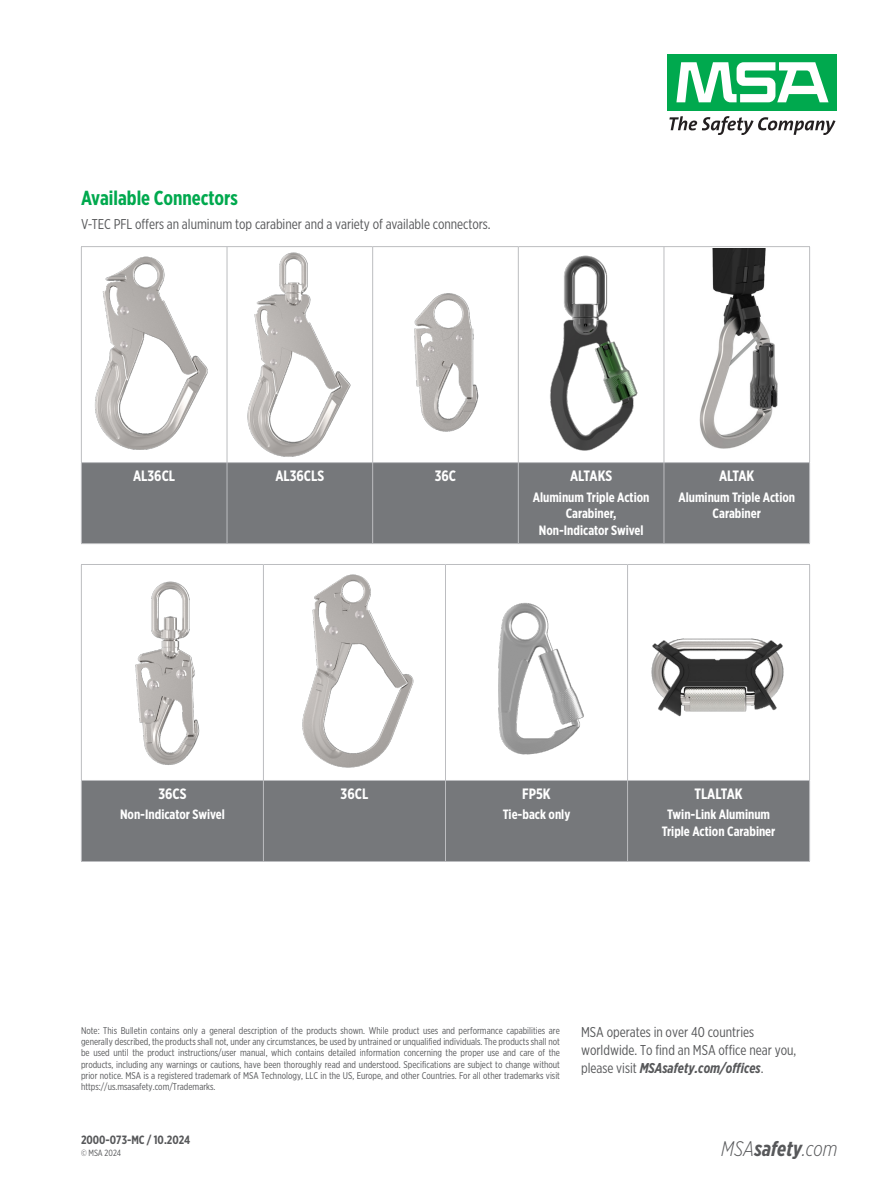
<style>
.page{position:relative;width:891px;height:1188px;background:#fff}
.page>*{position:absolute;margin:0;border:0;box-sizing:border-box;transform-origin:0 0}
.t1{font:italic 300 21px "Gotham X Narrow";color:#57585a}
.Headline_Green{font:700 20.25px "Gotham X Narrow";color:#00a94e}
.Table_Copy{font:700 15px "Gotham X Narrow";color:#fff}
.Body_Copy{font:14.25px/18px "Gotham X Narrow";color:#57585a}
.Table_Copy-2{font:700 13.5px "Gotham X Narrow";color:#fff}
.t2{font:700 12px "Gotham X Narrow";color:#57585a}
.t3{font:9.75px/11.2px "Gotham X Narrow";color:#57585a;text-align:justify}
.t4{font:9px "Gotham X Narrow";color:#57585a}
.s1{font-weight:700;font-style:italic}
.s2{font-weight:700}
</style>
<div class="page">
<div style="left:668px;top:54px;width:169px;height:57px;background:#00a94e"></div>
<svg style="left:676px;top:62px;width:153px;height:40px"></svg>
<svg style="left:669px;top:116px;width:167px;height:19px"></svg>
<svg style="left:226px;top:247px;width:540px;height:215px"></svg>
<div style="left:82px;top:463px;width:727px;height:80px;background:#76787b"></div>
<hr style="left:81px;top:246px;width:146px;height:1px;background:#bcbdc0">
<hr style="left:81px;top:247px;width:1px;height:215px;background:#bcbdc0">
<hr style="left:227px;top:246px;width:146px;height:1px;background:#bcbdc0">
<hr style="left:227px;top:247px;width:1px;height:215px;background:#bcbdc0">
<hr style="left:373px;top:246px;width:145px;height:1px;background:#bcbdc0">
<hr style="left:372px;top:247px;width:1px;height:215px;background:#bcbdc0">
<hr style="left:518px;top:246px;width:146px;height:1px;background:#bcbdc0">
<hr style="left:518px;top:247px;width:1px;height:215px;background:#bcbdc0">
<hr style="left:664px;top:246px;width:146px;height:1px;background:#bcbdc0">
<hr style="left:664px;top:247px;width:1px;height:215px;background:#bcbdc0">
<hr style="left:809px;top:247px;width:1px;height:215px;background:#bcbdc0">
<hr style="left:81px;top:462px;width:146px;height:1px;background:#bcbdc0">
<hr style="left:81px;top:463px;width:1px;height:80px;background:#bcbdc0">
<hr style="left:227px;top:462px;width:146px;height:1px;background:#bcbdc0">
<hr style="left:227px;top:463px;width:1px;height:80px;background:#bcbdc0">
<hr style="left:373px;top:462px;width:145px;height:1px;background:#bcbdc0">
<hr style="left:372px;top:463px;width:1px;height:80px;background:#bcbdc0">
<hr style="left:518px;top:462px;width:146px;height:1px;background:#bcbdc0">
<hr style="left:518px;top:463px;width:1px;height:80px;background:#bcbdc0">
<hr style="left:664px;top:462px;width:146px;height:1px;background:#bcbdc0">
<hr style="left:664px;top:463px;width:1px;height:80px;background:#bcbdc0">
<hr style="left:809px;top:463px;width:1px;height:80px;background:#bcbdc0">
<hr style="left:81px;top:543px;width:146px;height:1px;background:#bcbdc0">
<hr style="left:227px;top:543px;width:146px;height:1px;background:#bcbdc0">
<hr style="left:373px;top:543px;width:145px;height:1px;background:#bcbdc0">
<hr style="left:518px;top:543px;width:146px;height:1px;background:#bcbdc0">
<hr style="left:664px;top:543px;width:146px;height:1px;background:#bcbdc0">
<div style="left:82px;top:781px;width:727px;height:80px;background:#76787b"></div>
<hr style="left:81px;top:564px;width:182px;height:1px;background:#bcbdc0">
<hr style="left:81px;top:565px;width:1px;height:215px;background:#bcbdc0">
<hr style="left:263px;top:564px;width:183px;height:1px;background:#bcbdc0">
<hr style="left:263px;top:565px;width:1px;height:215px;background:#bcbdc0">
<hr style="left:446px;top:564px;width:182px;height:1px;background:#bcbdc0">
<hr style="left:445px;top:565px;width:1px;height:215px;background:#bcbdc0">
<hr style="left:628px;top:564px;width:182px;height:1px;background:#bcbdc0">
<hr style="left:627px;top:565px;width:1px;height:215px;background:#bcbdc0">
<hr style="left:809px;top:565px;width:1px;height:215px;background:#bcbdc0">
<hr style="left:81px;top:780px;width:182px;height:1px;background:#bcbdc0">
<hr style="left:81px;top:781px;width:1px;height:80px;background:#bcbdc0">
<hr style="left:263px;top:780px;width:183px;height:1px;background:#bcbdc0">
<hr style="left:263px;top:781px;width:1px;height:80px;background:#bcbdc0">
<hr style="left:446px;top:780px;width:182px;height:1px;background:#bcbdc0">
<hr style="left:445px;top:781px;width:1px;height:80px;background:#bcbdc0">
<hr style="left:628px;top:780px;width:182px;height:1px;background:#bcbdc0">
<hr style="left:627px;top:781px;width:1px;height:80px;background:#bcbdc0">
<hr style="left:809px;top:781px;width:1px;height:80px;background:#bcbdc0">
<hr style="left:81px;top:861px;width:182px;height:1px;background:#bcbdc0">
<hr style="left:263px;top:861px;width:183px;height:1px;background:#bcbdc0">
<hr style="left:446px;top:861px;width:182px;height:1px;background:#bcbdc0">
<hr style="left:628px;top:861px;width:182px;height:1px;background:#bcbdc0">
<img style="left:95px;top:256px;width:113px;height:194px">
<img style="left:498px;top:603px;width:86px;height:152px">
<img style="left:544px;top:252px;width:96px;height:206px">
<img style="left:404px;top:289px;width:83px;height:147px">
<img style="left:135px;top:581px;width:65px;height:184px">
<img style="left:302px;top:574px;width:112px;height:194px">
<img style="left:651px;top:638px;width:133px;height:79px">
<img style="left:690px;top:249px;width:88px;height:211px">
<img style="left:244px;top:250px;width:113px;height:209px">
<p class="Headline_Green" style="left:81px;top:186px;width:158px">Available Connectors</p>
<p class="Body_Copy" style="left:81px;top:215px;width:411px">V-TEC PFL offers an aluminum top carabiner and a variety of available connectors.</p>
<p class="Table_Copy" style="left:133px;top:467px;width:44px">AL36CL</p>
<p class="Table_Copy" style="left:275px;top:467px;width:50px">AL36CLS</p>
<p class="Table_Copy" style="left:435px;top:467px;width:23px">36C</p>
<p class="Table_Copy" style="left:570px;top:467px;width:44px">ALTAKS</p>
<p class="Table_Copy-2" style="left:533px;top:489px;width:118px">Aluminum Triple Action</p>
<p class="Table_Copy-2" style="left:566px;top:505px;width:52px">Carabiner,</p>
<p class="Table_Copy-2" style="left:539px;top:522px;width:106px">Non-Indicator Swivel</p>
<p class="Table_Copy" style="left:719px;top:467px;width:37px">ALTAK</p>
<p class="Table_Copy-2" style="left:678px;top:489px;width:118px">Aluminum Triple Action</p>
<p class="Table_Copy-2" style="left:713px;top:505px;width:50px">Carabiner</p>
<p class="Table_Copy" style="left:158px;top:785px;width:30px">36CS</p>
<p class="Table_Copy-2" style="left:120px;top:806px;width:106px">Non-Indicator Swivel</p>
<p class="Table_Copy" style="left:341px;top:785px;width:29px">36CL</p>
<p class="Table_Copy" style="left:522px;top:785px;width:30px">FP5K</p>
<p class="Table_Copy-2" style="left:503px;top:806px;width:69px">Tie-back only</p>
<p class="Table_Copy" style="left:694px;top:785px;width:50px">TLALTAK</p>
<p class="Table_Copy-2" style="left:667px;top:806px;width:105px">Twin-Link Aluminum</p>
<p class="Table_Copy-2" style="left:662px;top:823px;width:115px">Triple Action Carabiner</p>
<p class="t3" style="left:81px;top:1025px;width:481px">Note: This Bulletin contains only a general description of the products shown. While product uses and performance capabilities are generally described, the products shall not, under any circumstances, be used by untrained or unqualified individuals. The products shall not be used until the product instructions/user manual, which contains detailed information concerning the proper use and care of the products, including any warnings or cautions, have been thoroughly read and understood. Specifications are subject to change without prior notice. MSA is a registered trademark of MSA Technology, LLC in the US, Europe, and other Countries. For all other trademarks visit https://us.msasafety.com/Trademarks.</p>
<p class="t2" style="left:81px;top:1132px;width:111px">2000-073-MC / 10.2024</p>
<p class="t4" style="left:81px;top:1147px;width:42px">© MSA 2024</p>
<h3 class="Body_Copy" style="left:581px;top:1023px;width:217px">MSA operates in over 40 countries worldwide. To find an MSA office near you, please visit <span class="s1">MSAsafety.com/offices</span>.</h3>
<h1 class="t1" style="left:721px;top:1136px;width:118px">MSA<span class="s2">safety</span>.com</h1>
</div>
